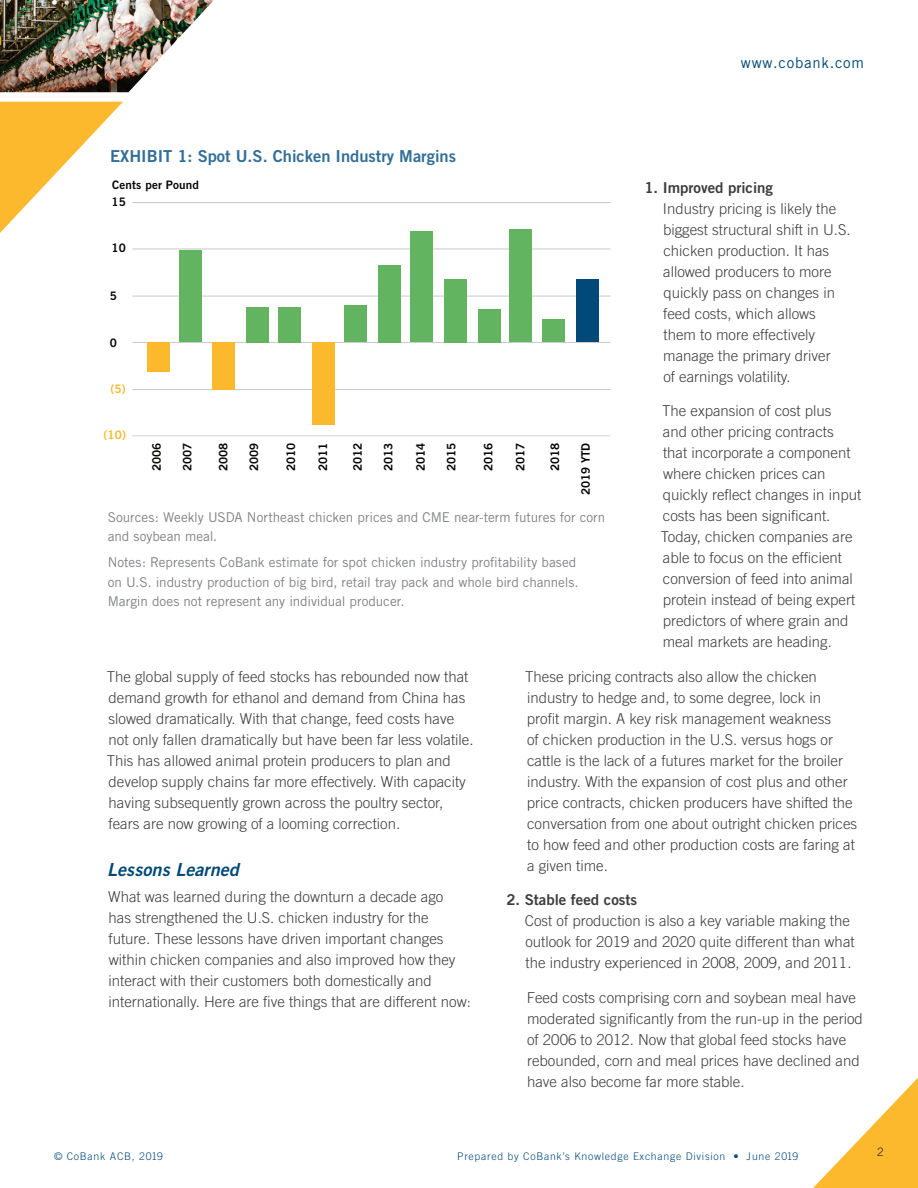
<style>
.page{position:relative;width:918px;height:1188px;background:#fff}
.page>*{position:absolute;margin:0;border:0;box-sizing:border-box;transform-origin:0 0}
.t1{font:italic 18px "Trade Gothic Bold Two";letter-spacing:.005em;color:#004978}
.t2{font:16.5px "Trade Gothic Bold Two";color:#326e97}
.t3{font:300 15px/21px "Trade Gothic";color:#3e3d3e}
.t4{font:15px "Trade Gothic Bold Two";color:#3e3d3e}
.t5{font:15px "Trade Gothic";letter-spacing:.05em;color:#004978}
.t6{font:13.5px/19.5px "Trade Gothic";letter-spacing:-.005em;color:#808285}
.t7{font:11.7px "Trade Gothic Bold Two";letter-spacing:-.005em;color:#050504}
.t8{font:11.7px "Trade Gothic Bold Two";letter-spacing:.015em;color:#050504}
.t9{font:11.7px "Trade Gothic Bold Two";color:#fdb92e}
.t10{font:300 11.7px "Trade Gothic";color:#231f20}
.t11{font:300 10.5px "Trade Gothic";letter-spacing:.07em;color:#004978}
.t12{font:italic 8.55px "Trade Gothic";color:#808285}
</style>
<div class="page">
<img style="left:0;top:0;width:214px;height:92px">
<svg style="left:0;top:102px;width:123px;height:131px"></svg>
<svg style="left:813px;top:1078px;width:105px;height:110px"></svg>
<div style="left:97px;top:179px;width:528px;height:418px;background:#fff"></div>
<hr style="left:132px;top:389px;width:479px;height:1px;background:#c7c8ca">
<hr style="left:132px;top:342px;width:479px;height:1px;background:#c7c8ca">
<hr style="left:132px;top:296px;width:479px;height:1px;background:#c7c8ca">
<hr style="left:132px;top:249px;width:479px;height:1px;background:#c7c8ca">
<hr style="left:132px;top:202px;width:479px;height:1px;background:#c7c8ca">
<hr style="left:132px;top:436px;width:479px;height:1px;background:#d9d9d8">
<div style="left:148px;top:342px;width:22px;height:30px;background:#fdb92e"></div>
<div style="left:180px;top:251px;width:22px;height:91px;background:#63b461"></div>
<div style="left:246px;top:307px;width:23px;height:35px;background:#63b461"></div>
<div style="left:278px;top:307px;width:23px;height:35px;background:#63b461"></div>
<div style="left:345px;top:305px;width:22px;height:37px;background:#63b461"></div>
<div style="left:411px;top:232px;width:22px;height:110px;background:#63b461"></div>
<div style="left:479px;top:309px;width:22px;height:33px;background:#63b461"></div>
<div style="left:543px;top:319px;width:22px;height:23px;background:#63b461"></div>
<div style="left:576px;top:279px;width:22px;height:63px;background:#004978"></div>
<div style="left:378px;top:265px;width:23px;height:77px;background:#63b461"></div>
<div style="left:444px;top:279px;width:23px;height:63px;background:#63b461"></div>
<div style="left:509px;top:229px;width:22px;height:113px;background:#63b461"></div>
<div style="left:213px;top:342px;width:22px;height:48px;background:#fdb92e"></div>
<div style="left:313px;top:342px;width:22px;height:83px;background:#fdb92e"></div>
<p class="t5" style="left:741px;top:54px;width:125px">www.cobank.com</p>
<p class="t2" style="left:110px;top:146px;width:347px">EXHIBIT 1: Spot U.S. Chicken Industry Margins</p>
<p class="t8" style="left:112px;top:177px;width:88px">Cents per Pound</p>
<p class="t4" style="left:644px;top:178px;width:130px">1. Improved pricing</p>
<p class="t3" style="left:663px;top:198px;width:189px">Industry pricing is likely the biggest structural shift in U.S. chicken production. It has allowed producers to more quickly pass on changes in feed costs, which allows them to more effectively manage the primary driver<br>of earnings volatility.</p>
<p class="t3" style="left:661px;top:400px;width:202px">The expansion of cost plus<br>and other pricing contracts<br>that incorporate a component where chicken prices can quickly reflect changes in input costs has been significant.<br>Today, chicken companies are able to focus on the efficient conversion of feed into animal protein instead of being expert predictors of where grain and meal markets are heading.</p>
<p class="t3" style="left:525px;top:666px;width:333px">These pricing contracts also allow the chicken industry to hedge and, to some degree, lock in<br>profit margin. A key risk management weakness<br>of chicken production in the U.S. versus hogs or cattle is the lack of a futures market for the broiler industry. With the expansion of cost plus and other price contracts, chicken producers have shifted the conversation from one about outright chicken prices to how feed and other production costs are faring at a given time.</p>
<p class="t4" style="left:506px;top:891px;width:132px">2. Stable feed costs</p>
<p class="t3" style="left:525px;top:910px;width:331px">Cost of production is also a key variable making the outlook for 2019 and 2020 quite different than what the industry experienced in 2008, 2009, and 2011.</p>
<p class="t3" style="left:527px;top:987px;width:338px">Feed costs comprising corn and soybean meal have moderated significantly from the run-up in the period of 2006 to 2012. Now that global feed stocks have rebounded, corn and meal prices have declined and have also become far more stable.</p>
<p class="t7" style="left:112px;top:195px;width:16px">15</p>
<p class="t7" style="left:112px;top:241px;width:16px">10</p>
<p class="t7" style="left:110px;top:288px;width:9px">5</p>
<p class="t7" style="left:110px;top:335px;width:9px">0</p>
<p class="t9" style="left:111px;top:381px;width:17px">(5)</p>
<p class="t9" style="left:104px;top:428px;width:24px">(10)</p>
<p class="t7" style="left:150px;top:471px;width:30px;rotate:-90deg">2006</p>
<p class="t7" style="left:180px;top:471px;width:30px;rotate:-90deg">2007</p>
<p class="t7" style="left:216px;top:471px;width:30px;rotate:-90deg">2008</p>
<p class="t7" style="left:247px;top:471px;width:30px;rotate:-90deg">2009</p>
<p class="t7" style="left:284px;top:471px;width:30px;rotate:-90deg">2010</p>
<p class="t7" style="left:316px;top:471px;width:30px;rotate:-90deg">2011</p>
<p class="t7" style="left:350px;top:471px;width:30px;rotate:-90deg">2012</p>
<p class="t7" style="left:381px;top:471px;width:30px;rotate:-90deg">2013</p>
<p class="t7" style="left:413px;top:471px;width:30px;rotate:-90deg">2014</p>
<p class="t7" style="left:444px;top:471px;width:30px;rotate:-90deg">2015</p>
<p class="t7" style="left:481px;top:471px;width:30px;rotate:-90deg">2016</p>
<p class="t7" style="left:513px;top:471px;width:30px;rotate:-90deg">2017</p>
<p class="t7" style="left:548px;top:471px;width:30px;rotate:-90deg">2018</p>
<p class="t7" style="left:578px;top:495px;width:54px;rotate:-90deg">2019 YTD</p>
<p class="t12" style="left:103px;top:511px;width:451px">Notes: Represents CoBank estimate for spot chicken industry profitability based on U.S. industry production of big bird,</p>
<p class="t6" style="left:108px;top:507px;width:499px">Sources: Weekly USDA Northeast chicken prices and CME near-term futures for corn and soybean meal.</p>
<p class="t6" style="left:108px;top:553px;width:472px">Notes: Represents CoBank estimate for spot chicken industry profitability based on U.S. industry production of big bird, retail tray pack and whole bird channels.<br>Margin does not represent any individual producer.</p>
<p class="t3" style="left:107px;top:666px;width:368px">The global supply of feed stocks has rebounded now that demand growth for ethanol and demand from China has slowed dramatically. With that change, feed costs have not only fallen dramatically but have been far less volatile.<br>This has allowed animal protein producers to plan and develop supply chains far more effectively. With capacity having subsequently grown across the poultry sector, fears are now growing of a looming correction.</p>
<p class="t1" style="left:107px;top:859px;width:133px">Lessons Learned</p>
<p class="t3" style="left:108px;top:886px;width:364px">What was learned during the downturn a decade ago<br>has strengthened the U.S. chicken industry for the future. These lessons have driven important changes within chicken companies and also improved how they interact with their customers both domestically and internationally. Here are five things that are different now:</p>
<p class="t11" style="left:54px;top:1150px;width:110px">© CoBank ACB, 2019</p>
<p class="t11" style="left:457px;top:1150px;width:343px">Prepared by CoBank’s Knowledge Exchange Division • June 2019</p>
<p class="t10" style="left:877px;top:1145px;width:8px">2</p>
</div>
